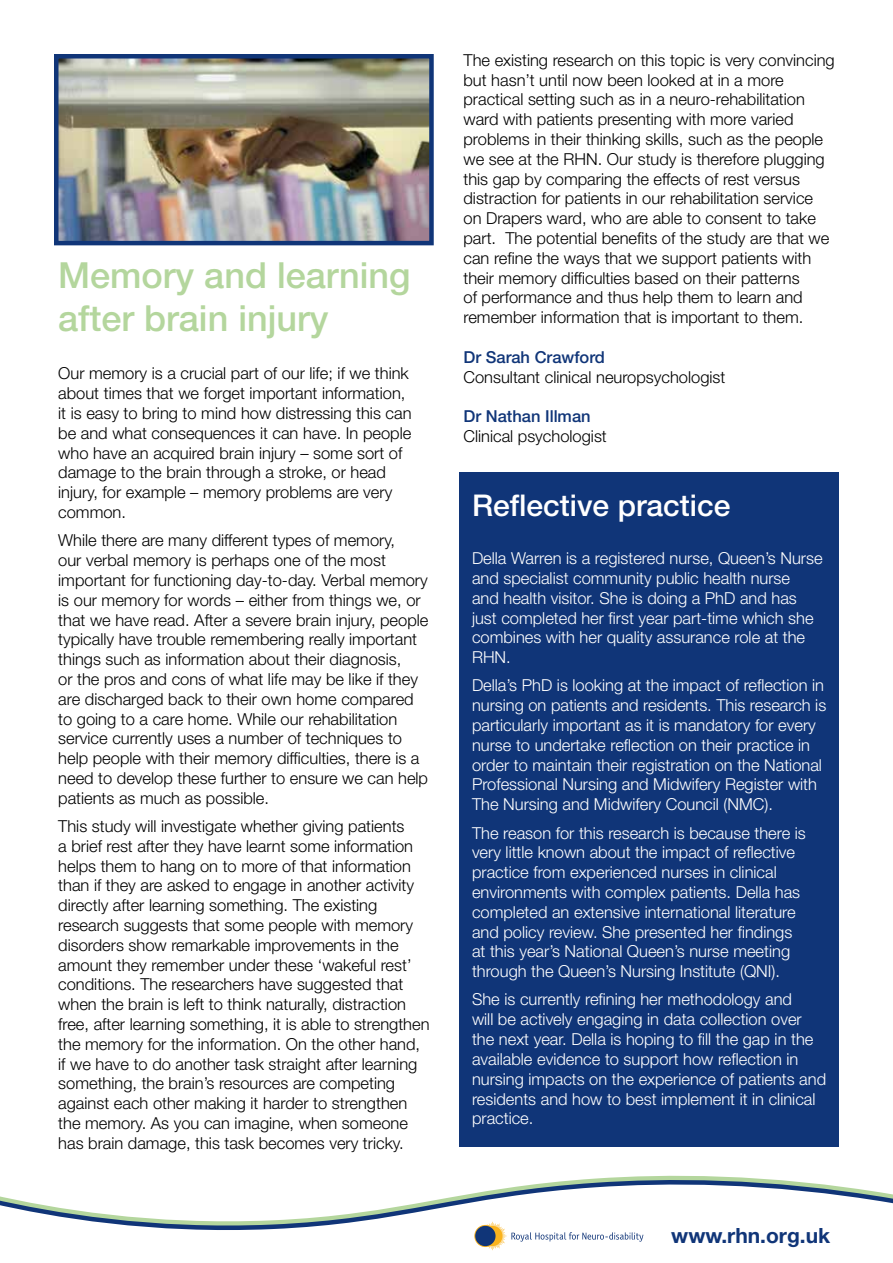
<style>
.page{position:relative;width:893px;height:1263px;background:#fff}
.page>*{position:absolute;margin:0;border:0;box-sizing:border-box;transform-origin:0 0}
.t1{font:500 36px/43.2px "Helvetica Neue LT Std";color:#b4d69d}
.t2{font:500 30px "Helvetica Neue LT Std";color:#fff}
.t3{font:700 21px "Helvetica Neue LT Std";color:#103578}
.t4{font:300 16.5px/19.8px "Helvetica Neue LT Std";color:#000}
.t5{font:300 16.5px/19.8px "Helvetica Neue LT Std";color:#fff}
.t6{font:500 16.5px "Helvetica Neue LT Std";color:#103578}
</style>
<div class="page">
<svg style="left:556px;top:1177px;width:242px;height:5px"></svg>
<svg style="left:0;top:1182px;width:893px;height:69px"></svg>
<svg style="left:487px;top:1222px;width:156px;height:28px"></svg>
<div style="left:475px;top:1225px;width:21px;height:22px;border:1px solid #fab31e;border-radius:50%"></div>
<div style="left:482px;top:1226px;width:20px;height:20px;background:#fab31e;border-radius:50%"></div>
<div style="left:475px;top:1226px;width:21px;height:20px;background:#103578;border-radius:50%"></div>
<div style="left:459px;top:472px;width:380px;height:675px;background:#103578"></div>
<img style="left:59px;top:59px;width:370px;height:181px">
<div style="left:54px;top:54px;width:380px;height:191px;border:4px solid #103578"></div>
<h1 class="t1" style="left:58px;top:253px;width:354px">Memory and learning after brain injury</h1>
<p class="t4" style="left:58px;top:363px;width:355px">Our memory is a crucial part of our life; if we think about times that we forget important information, it is easy to bring to mind how distressing this can be and what consequences it can have. In people who have an acquired brain injury – some sort of damage to the brain through a stroke, or head injury, for example – memory problems are very common.</p>
<p class="t4" style="left:58px;top:530px;width:372px">While there are many different types of memory,<br>our verbal memory is perhaps one of the most important for functioning day-to-day. Verbal memory is our memory for words – either from things we, or that we have read. After a severe brain injury, people typically have trouble remembering really important things such as information about their diagnosis,<br>or the pros and cons of what life may be like if they are discharged back to their own home compared to going to a care home. While our rehabilitation service currently uses a number of techniques to help people with their memory difficulties, there is a need to develop these further to ensure we can help patients as much as possible.</p>
<p class="t4" style="left:58px;top:816px;width:373px">This study will investigate whether giving patients<br>a brief rest after they have learnt some information helps them to hang on to more of that information than if they are asked to engage in another activity directly after learning something. The existing research suggests that some people with memory disorders show remarkable improvements in the amount they remember under these ‘wakeful rest’ conditions. The researchers have suggested that when the brain is left to think naturally, distraction free, after learning something, it is able to strengthen the memory for the information. On the other hand, if we have to do another task straight after learning something, the brain’s resources are competing against each other making it harder to strengthen the memory. As you can imagine, when someone has brain damage, this task becomes very tricky.</p>
<p class="t4" style="left:463px;top:50px;width:373px">The existing research on this topic is very convincing but hasn’t until now been looked at in a more practical setting such as in a neuro-rehabilitation ward with patients presenting with more varied problems in their thinking skills, such as the people we see at the RHN. Our study is therefore plugging this gap by comparing the effects of rest versus distraction for patients in our rehabilitation service on Drapers ward, who are able to consent to take part. The potential benefits of the study are that we can refine the ways that we support patients with their memory difficulties based on their patterns<br>of performance and thus help them to learn and remember information that is important to them.</p>
<p class="t6" style="left:463px;top:347px;width:143px">Dr Sarah Crawford</p>
<p class="t4" style="left:463px;top:366px;width:263px">Consultant clinical neuropsychologist</p>
<p class="t6" style="left:463px;top:406px;width:129px">Dr Nathan Illman</p>
<p class="t4" style="left:463px;top:426px;width:145px">Clinical psychologist</p>
<h2 class="t2" style="left:472px;top:487px;width:260px">Reflective practice</h2>
<p class="t5" style="left:472px;top:548px;width:352px">Della Warren is a registered nurse, Queen’s Nurse and specialist community public health nurse<br>and health visitor. She is doing a PhD and has just completed her first year part-time which she combines with her quality assurance role at the RHN.</p>
<p class="t5" style="left:472px;top:675px;width:356px">Della’s PhD is looking at the impact of reflection in nursing on patients and residents. This research is particularly important as it is mandatory for every nurse to undertake reflection on their practice in order to maintain their registration on the National Professional Nursing and Midwifery Register with The Nursing and Midwifery Council (NMC).</p>
<p class="t5" style="left:472px;top:822px;width:335px">The reason for this research is because there is very little known about the impact of reflective practice from experienced nurses in clinical environments with complex patients. Della has completed an extensive international literature and policy review. She presented her findings at this year’s National Queen’s nurse meeting through the Queen’s Nursing Institute (QNI).</p>
<p class="t5" style="left:472px;top:989px;width:356px">She is currently refining her methodology and<br>will be actively engaging in data collection over the next year. Della is hoping to fill the gap in the available evidence to support how reflection in nursing impacts on the experience of patients and residents and how to best implement it in clinical practice.</p>
<p class="t3" style="left:671px;top:1223px;width:161px">www.rhn.org.uk</p>
</div>
